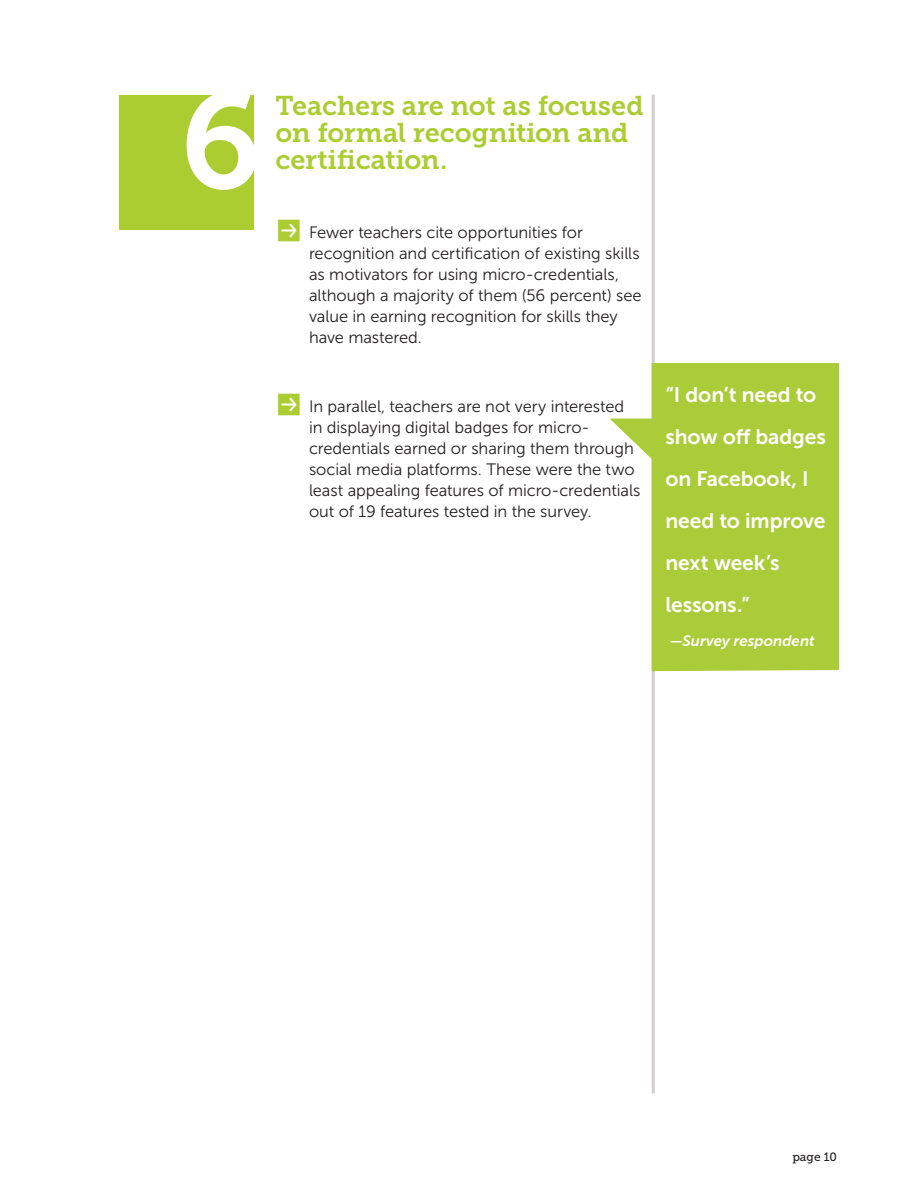
<style>
.page{position:relative;width:918px;height:1188px;background:#fff}
.page>*{position:absolute;margin:0;border:0;box-sizing:border-box;transform-origin:0 0}
.t1{font:135px "Museo Slab 700";color:#fff}
.t2{font:27px/27px "Museo Slab 700";letter-spacing:-.005em;color:#abcd32}
.t3{font:21px/42px "Museo Sans 700";letter-spacing:-.005em;color:#fff}
.t4{font:16.5px/21px "Museo Sans 300";letter-spacing:-.005em;color:#231f20}
.t5{font:italic 15px "Museo Sans 700";color:#fff}
.t6{font:12px "Museo Slab 500";color:#231f20}
.s1{font-family:"Button Bonus Square Negative";font-size:27px;color:#abcd32}
</style>
<div class="page">
<hr style="left:652px;top:94px;width:3px;height:1000px;background:#d2cecc">
<div style="left:119px;top:95px;width:135px;height:135px;background:#abcd32"></div>
<svg style="left:610px;top:363px;width:229px;height:308px;fill:#aacc38"></svg>
<h1 class="t1" style="left:180px;top:65px;width:83px">6</h1>
<h2 class="t2" style="left:275px;top:92px;width:370px">Teachers are not as focused on formal recognition and certification.</h2>
<p class="t4" style="left:309px;top:222px;width:334px;text-indent:-34px"><span class="s1">P</span> Fewer teachers cite opportunities for recognition and certification of existing skills as motivators for using micro-credentials, although a majority of them (56 percent) see value in earning recognition for skills they have mastered.</p>
<p class="t4" style="left:309px;top:396px;width:333px;text-indent:-34px"><span class="s1">P</span> In parallel, teachers are not very interested in displaying digital badges for micro&shy;credentials earned or sharing them through social media platforms. These were the two least appealing features of micro-credentials out of 19 features tested in the survey.</p>
<p class="t3" style="left:665px;top:374px;width:162px">“I don’t need to show off badges on Facebook, I need to improve next week’s lessons.”</p>
<p class="t5" style="left:669px;top:633px;width:147px">—Survey respondent</p>
<p class="t6" style="left:792px;top:1150px;width:46px">page 10</p>
</div>
